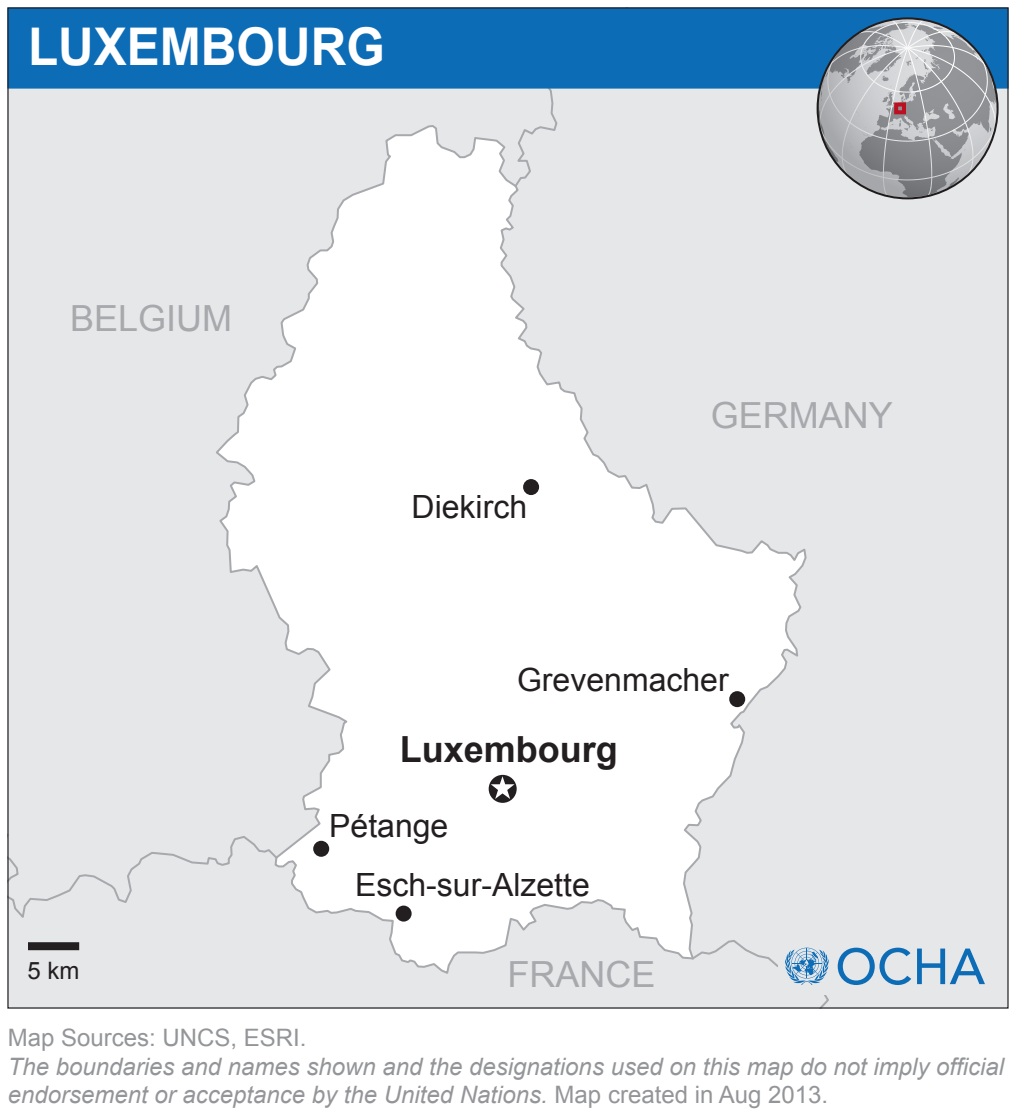
<style>
.page{position:relative;width:1016px;height:1120px;background:#fff}
.page>*{position:absolute;margin:0;border:0;box-sizing:border-box;transform-origin:0 0}
.t1{font:700 52px "Arial";color:#fff;scale:.95 1}
.t2{font:36px "Arial";color:#a8a9ad}
.t3{font:700 36px "Arial";color:#231f20}
.t4{font:32px/58.8px "Arial";color:#231f20}
.t5{font:italic 24px/28.8px "Arial";color:#939598}
.t6{font:24px "Arial";color:#939598}
.t7{font:24px "Arial";color:#231f20}
.s1{font-style:normal}
</style>
<div class="page">
<div style="left:9px;top:89px;width:492px;height:681px;background:#e6e7e9"></div>
<div style="left:501px;top:89px;width:506px;height:918px;background:#e6e7e9"></div>
<div style="left:9px;top:837px;width:819px;height:170px;background:#e6e7e9"></div>
<svg style="left:273px;top:860px;width:417px;height:116px"></svg>
<svg style="left:499px;top:183px;width:309px;height:778px"></svg>
<svg style="left:214px;top:124px;width:304px;height:736px"></svg>
<div style="left:513px;top:89px;width:200px;height:100px;background:#e6e7e9"></div>
<div style="left:9px;top:770px;width:270px;height:151px;background:#e6e7e9"></div>
<div style="left:489px;top:775px;width:28px;height:28px;background:#231f20;border-radius:50%"></div>
<svg style="left:491px;top:776px;width:24px;height:23px"></svg>
<div style="left:523px;top:479px;width:16px;height:16px;background:#231f20;border-radius:50%"></div>
<div style="left:396px;top:906px;width:16px;height:16px;background:#231f20;border-radius:50%"></div>
<div style="left:313px;top:841px;width:16px;height:16px;background:#231f20;border-radius:50%"></div>
<div style="left:729px;top:691px;width:16px;height:16px;background:#231f20;border-radius:50%"></div>
<div style="left:28px;top:942px;width:51px;height:8px;background:#231f20"></div>
<div style="left:779px;top:937px;width:209px;height:58px;background:#e6e7e9"></div>
<svg style="left:917px;top:949px;width:68px;height:35px"></svg>
<svg style="left:690px;top:939px;width:221px;height:68px"></svg>
<div style="left:7px;top:7px;width:1002px;height:82px;background:#0d6cb6;border:1px solid #0d6cb6"></div>
<svg style="left:818px;top:19px;width:180px;height:179px"></svg>
<svg style="left:818px;top:18px;width:180px;height:180px;background:#a6a7aa"></svg>
<div style="left:894px;top:102px;width:12px;height:12px;border:4px solid #ba1021"></div>
<h1 class="t1" style="left:28px;top:13px;width:377px">LUXEMBOURG</h1>
<h2 class="t2" style="left:70px;top:295px;width:164px">BELGIUM</h2>
<p class="t7" style="left:28px;top:955px;width:54px">5 km</p>
<h3 class="t4" style="left:412px;top:478px;width:117px">Diekirch</h3>
<h2 class="t2" style="left:711px;top:392px;width:184px">GERMANY</h2>
<h3 class="t4" style="left:517px;top:651px;width:213px">Grevenmacher</h3>
<h2 class="t3" style="left:400px;top:726px;width:220px">Luxembourg</h2>
<h3 class="t4" style="left:355px;top:797px;width:236px;text-indent:-26px">Pétange<br>Esch-sur-Alzette</h3>
<h2 class="t2" style="left:508px;top:951px;width:149px">FRANCE</h2>
<p class="t6" style="left:8px;top:1022px;width:300px">Map Sources: UNCS, ESRI.</p>
<p class="t5" style="left:8px;top:1052px;width:998px">The boundaries and names shown and the designations used on this map do not imply official endorsement or acceptance by the United Nations. <span class="s1">Map created in Aug 2013.</span></p>
</div>
